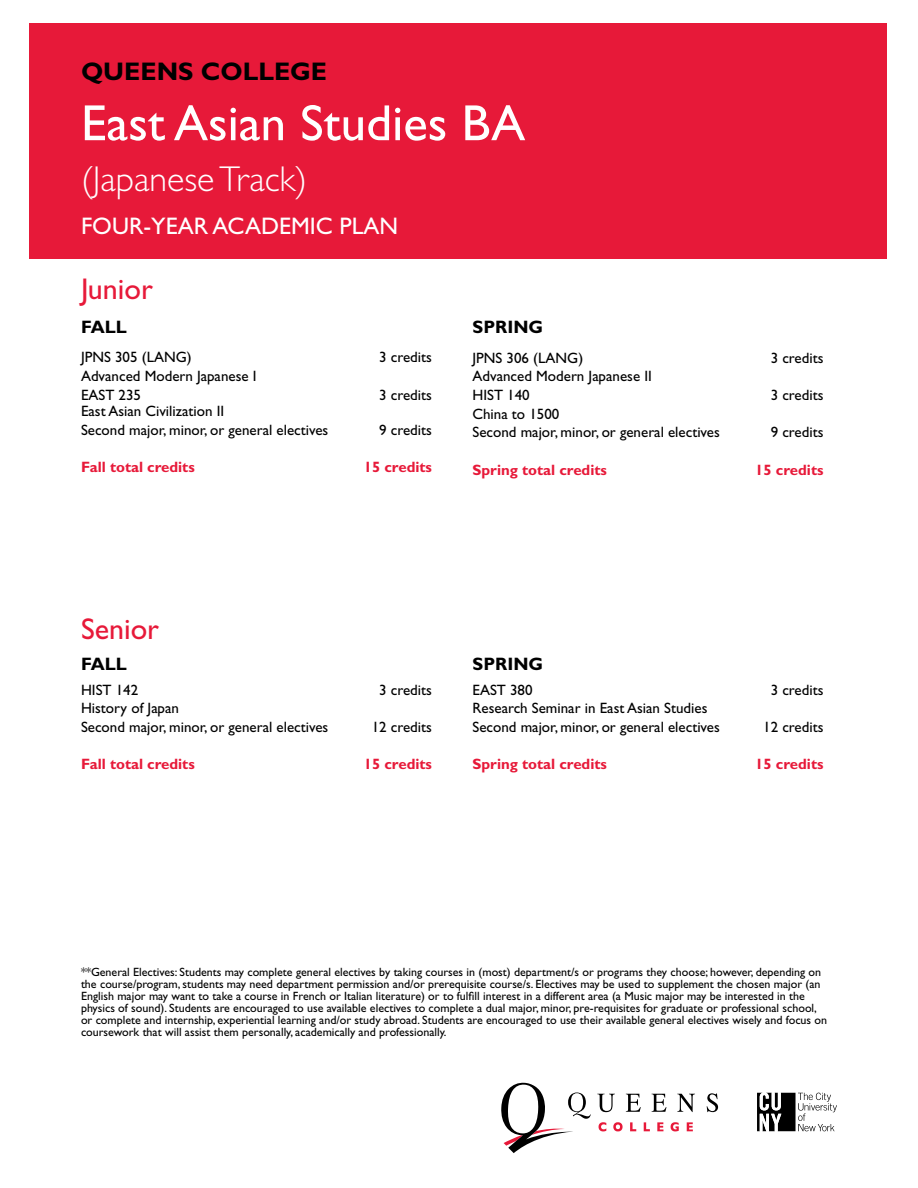
<style>
.page{position:relative;width:918px;height:1188px;background:#fff}
.page>*{position:absolute;margin:0;border:0;box-sizing:border-box;transform-origin:0 0}
.t1{font:51px "Gill Sans Std";color:#fff}
.t2{font:300 36px "Gill Sans Std";color:#fff}
.t3{font:30px "Gill Sans Std";color:#e71939}
.t4{font:700 25.5px "Gill Sans Std";color:#000}
.t5{font:24px "Gill Sans Std";color:#fff}
.t6{font:700 18px "Gill Sans Std";color:#000}
.t7{font:15px/18.6px "Gill Sans Std";color:#000}
.t8{font:700 15px "Gill Sans Std";color:#e71939}
.t9{font:12px/12px "Gill Sans Std";color:#000}
</style>
<div class="page">
<div style="left:29px;top:24px;width:858px;height:235px;background:#e71939"></div>
<svg style="left:599px;top:1122px;width:7px;height:9px"></svg>
<svg style="left:613px;top:1122px;width:10px;height:9px"></svg>
<svg style="left:630px;top:1122px;width:6px;height:9px"></svg>
<svg style="left:644px;top:1122px;width:6px;height:9px"></svg>
<svg style="left:657px;top:1122px;width:6px;height:9px"></svg>
<svg style="left:671px;top:1122px;width:8px;height:9px"></svg>
<svg style="left:687px;top:1122px;width:6px;height:9px"></svg>
<svg style="left:597px;top:1094px;width:18px;height:18px"></svg>
<svg style="left:626px;top:1094px;width:15px;height:18px"></svg>
<svg style="left:652px;top:1094px;width:15px;height:18px"></svg>
<svg style="left:677px;top:1094px;width:18px;height:18px"></svg>
<svg style="left:707px;top:1093px;width:11px;height:19px"></svg>
<svg style="left:501px;top:1083px;width:90px;height:70px"></svg>
<svg style="left:757px;top:1093px;width:80px;height:38px"></svg>
<h3 class="t4" style="left:81px;top:57px;width:248px">QUEENS COLLEGE</h3>
<h1 class="t1" style="left:81px;top:94px;width:446px">East Asian Studies BA</h1>
<h2 class="t2" style="left:81px;top:159px;width:228px">(Japanese Track)</h2>
<h3 class="t5" style="left:81px;top:212px;width:319px">FOUR-YEAR ACADEMIC PLAN</h3>
<h3 class="t3" style="left:81px;top:272px;width:73px">Junior</h3>
<h3 class="t6" style="left:81px;top:316px;width:47px">FALL</h3>
<h3 class="t6" style="left:472px;top:316px;width:72px">SPRING</h3>
<p class="t7" style="left:81px;top:348px;width:112px">JPNS 305 (LANG)</p>
<p class="t7" style="left:379px;top:348px;width:54px">3 credits</p>
<p class="t7" style="left:81px;top:367px;width:177px">Advanced Modern Japanese I<br>EAST 235</p>
<p class="t7" style="left:379px;top:385px;width:54px">3 credits</p>
<p class="t7" style="left:472px;top:349px;width:112px">JPNS 306 (LANG)</p>
<p class="t7" style="left:771px;top:349px;width:54px">3 credits</p>
<p class="t7" style="left:473px;top:367px;width:181px">Advanced Modern Japanese II<br>HIST 140</p>
<p class="t7" style="left:771px;top:386px;width:54px">3 credits</p>
<p class="t7" style="left:81px;top:402px;width:249px">East Asian Civilization II<br>Second major, minor, or general electives</p>
<p class="t7" style="left:379px;top:421px;width:54px">9 credits</p>
<p class="t7" style="left:473px;top:405px;width:249px">China to 1500<br>Second major, minor, or general electives</p>
<p class="t7" style="left:771px;top:423px;width:54px">9 credits</p>
<p class="t8" style="left:81px;top:458px;width:115px">Fall total credits</p>
<p class="t8" style="left:364px;top:458px;width:70px">15 credits</p>
<p class="t8" style="left:473px;top:461px;width:136px">Spring total credits</p>
<p class="t8" style="left:755px;top:461px;width:70px">15 credits</p>
<h3 class="t3" style="left:81px;top:611px;width:80px">Senior</h3>
<h3 class="t6" style="left:81px;top:653px;width:47px">FALL</h3>
<h3 class="t6" style="left:472px;top:653px;width:72px">SPRING</h3>
<p class="t7" style="left:81px;top:681px;width:59px">HIST 142</p>
<p class="t7" style="left:379px;top:681px;width:54px">3 credits</p>
<p class="t7" style="left:81px;top:699px;width:249px">History of Japan<br>Second major, minor, or general electives</p>
<p class="t7" style="left:372px;top:718px;width:62px">12 credits</p>
<p class="t7" style="left:473px;top:681px;width:62px">EAST 380</p>
<p class="t7" style="left:771px;top:681px;width:54px">3 credits</p>
<p class="t7" style="left:473px;top:699px;width:249px">Research Seminar in East Asian Studies<br>Second major, minor, or general electives</p>
<p class="t7" style="left:763px;top:718px;width:62px">12 credits</p>
<p class="t8" style="left:81px;top:756px;width:115px">Fall total credits</p>
<p class="t8" style="left:364px;top:756px;width:70px">15 credits</p>
<p class="t8" style="left:473px;top:756px;width:136px">Spring total credits</p>
<p class="t8" style="left:755px;top:756px;width:70px">15 credits</p>
<p class="t9" style="left:81px;top:966px;width:748px">**General Electives: Students may complete general electives by taking courses in (most) department/s or programs they choose; however, depending on the course/program, students may need department permission and/or prerequisite course/s. Electives may be used to supplement the chosen major (an English major may want to take a course in French or Italian literature) or to fulfill interest in a different area (a Music major may be interested in the physics of sound). Students are encouraged to use available electives to complete a dual major, minor, pre-requisites for graduate or professional school, or complete and internship, experiential learning and/or study abroad. Students are encouraged to use their available general electives wisely and focus on coursework that will assist them personally, academically and professionally.</p>
</div>
